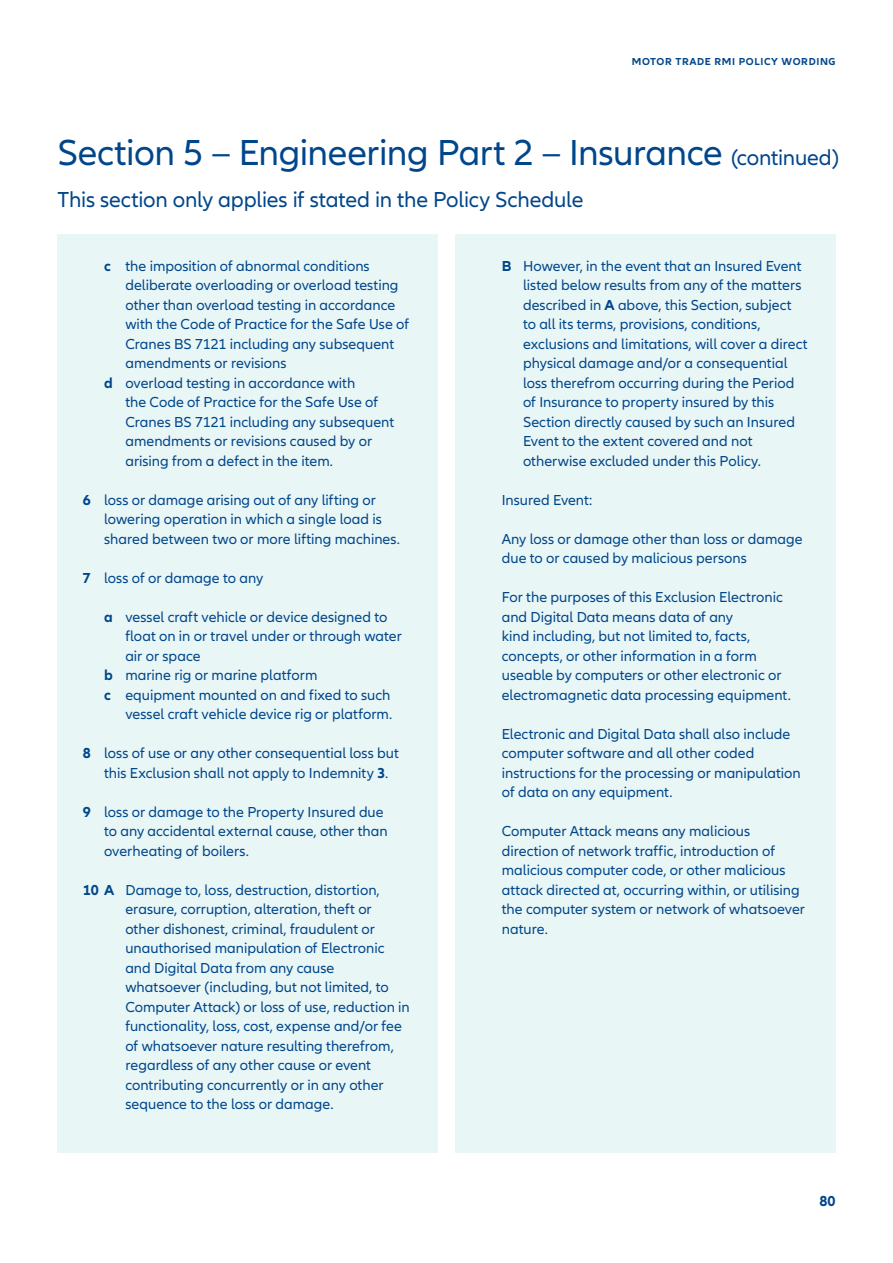
<style>
.page{position:relative;width:893px;height:1263px;background:#fff}
.page>*{position:absolute;margin:0;border:0;box-sizing:border-box;transform-origin:0 0}
.t1{font:37.5px "Allianz Neo";letter-spacing:-.01em;color:#00468b}
.t2{font:22.5px "Allianz Neo";letter-spacing:-.01em;color:#00468b}
.t3{font:15px/19.5px "Allianz Neo";color:#00468b}
.t4{font:700 15px "Allianz Neo";color:#00468b}
.t5{font:700 10.5px "Allianz Neo";letter-spacing:.06em;color:#00468b}
.s1{font-size:22.5px}
.s2{font-weight:700}
</style>
<div class="page">
<div style="left:455px;top:234px;width:381px;height:918px;background:#e9f6f6"></div>
<div style="left:57px;top:234px;width:381px;height:918px;background:#e9f6f6"></div>
<p class="t5" style="left:632px;top:56px;width:205px">MOTOR TRADE RMI POLICY WORDING</p>
<h1 class="t1" style="left:57px;top:132px;width:783px">Section 5 – Engineering Part 2 – Insurance <span class="s1">(continued)</span></h1>
<h2 class="t2" style="left:57px;top:187px;width:527px">This section only applies if stated in the Policy Schedule</h2>
<p class="t3" style="left:104px;top:256px;width:267px"><span class="s2">c</span> the imposition of abnormal conditions</p>
<p class="t3" style="left:125px;top:276px;width:275px">deliberate overloading or overload testing</p>
<p class="t3" style="left:125px;top:295px;width:271px">other than overload testing in accordance</p>
<p class="t3" style="left:125px;top:315px;width:285px">with the Code of Practice for the Safe Use of</p>
<p class="t3" style="left:125px;top:334px;width:270px">Cranes BS 7121 including any subsequent</p>
<p class="t3" style="left:125px;top:354px;width:163px">amendments or revisions</p>
<p class="t3" style="left:104px;top:373px;width:253px"><span class="s2">d</span> overload testing in accordance with</p>
<p class="t3" style="left:125px;top:393px;width:254px">the Code of Practice for the Safe Use of</p>
<p class="t3" style="left:125px;top:412px;width:270px">Cranes BS 7121 including any subsequent</p>
<p class="t3" style="left:125px;top:432px;width:248px">amendments or revisions caused by or</p>
<p class="t3" style="left:125px;top:451px;width:209px">arising from a defect in the item.</p>
<p class="t3" style="left:104px;top:490px;width:297px;text-indent:-21px"><span class="s2">6</span> loss or damage arising out of any lifting or lowering operation in which a single load is shared between two or more lifting machines.</p>
<p class="t3" style="left:83px;top:568px;width:182px"><span class="s2">7</span> loss of or damage to any</p>
<p class="t3" style="left:104px;top:607px;width:285px"><span class="s2">a</span> vessel craft vehicle or device designed to</p>
<p class="t3" style="left:125px;top:627px;width:278px">float on in or travel under or through water</p>
<p class="t3" style="left:125px;top:646px;width:77px">air or space</p>
<p class="t3" style="left:104px;top:666px;width:215px"><span class="s2">b</span> marine rig or marine platform</p>
<p class="t3" style="left:104px;top:685px;width:288px"><span class="s2">c</span> equipment mounted on and fixed to such</p>
<p class="t3" style="left:125px;top:705px;width:268px">vessel craft vehicle device rig or platform.</p>
<p class="t3" style="left:104px;top:744px;width:296px;text-indent:-21px"><span class="s2">8</span> loss of use or any other consequential loss but this Exclusion shall not apply to Indemnity <span class="s2">3</span>.</p>
<p class="t3" style="left:104px;top:802px;width:285px;text-indent:-21px"><span class="s2">9</span> loss or damage to the Property Insured due to any accidental external cause, other than overheating of boilers.</p>
<p class="t3" style="left:125px;top:880px;width:286px;text-indent:-43px"><span class="s2">10 A</span> Damage to, loss, destruction, distortion, erasure, corruption, alteration, theft or other dishonest, criminal, fraudulent or unauthorised manipulation of Electronic and Digital Data from any cause whatsoever (including, but not limited, to Computer Attack) or loss of use, reduction in functionality, loss, cost, expense and/or fee of whatsoever nature resulting therefrom, regardless of any other cause or event contributing concurrently or in any other sequence to the loss or damage.</p>
<p class="t3" style="left:523px;top:256px;width:286px;text-indent:-21px"><span class="s2">B</span> However, in the event that an Insured Event listed below results from any of the matters described in <span class="s2">A</span> above, this Section, subject to all its terms, provisions, conditions, exclusions and limitations, will cover a direct physical damage and/or a consequential loss therefrom occurring during the Period of Insurance to property insured by this Section directly caused by such an Insured Event to the extent covered and not otherwise excluded under this Policy.</p>
<p class="t3" style="left:502px;top:490px;width:92px">Insured Event:</p>
<p class="t3" style="left:502px;top:529px;width:302px">Any loss or damage other than loss or damage due to or caused by malicious persons</p>
<p class="t3" style="left:502px;top:588px;width:291px">For the purposes of this Exclusion Electronic and Digital Data means data of any<br>kind including, but not limited to, facts, concepts, or other information in a form useable by computers or other electronic or electromagnetic data processing equipment.</p>
<p class="t3" style="left:502px;top:724px;width:301px">Electronic and Digital Data shall also include computer software and all other coded instructions for the processing or manipulation of data on any equipment.</p>
<p class="t3" style="left:502px;top:822px;width:305px">Computer Attack means any malicious direction of network traffic, introduction of malicious computer code, or other malicious attack directed at, occurring within, or utilising the computer system or network of whatsoever nature.</p>
<p class="t4" style="left:819px;top:1192px;width:18px">80</p>
</div>
